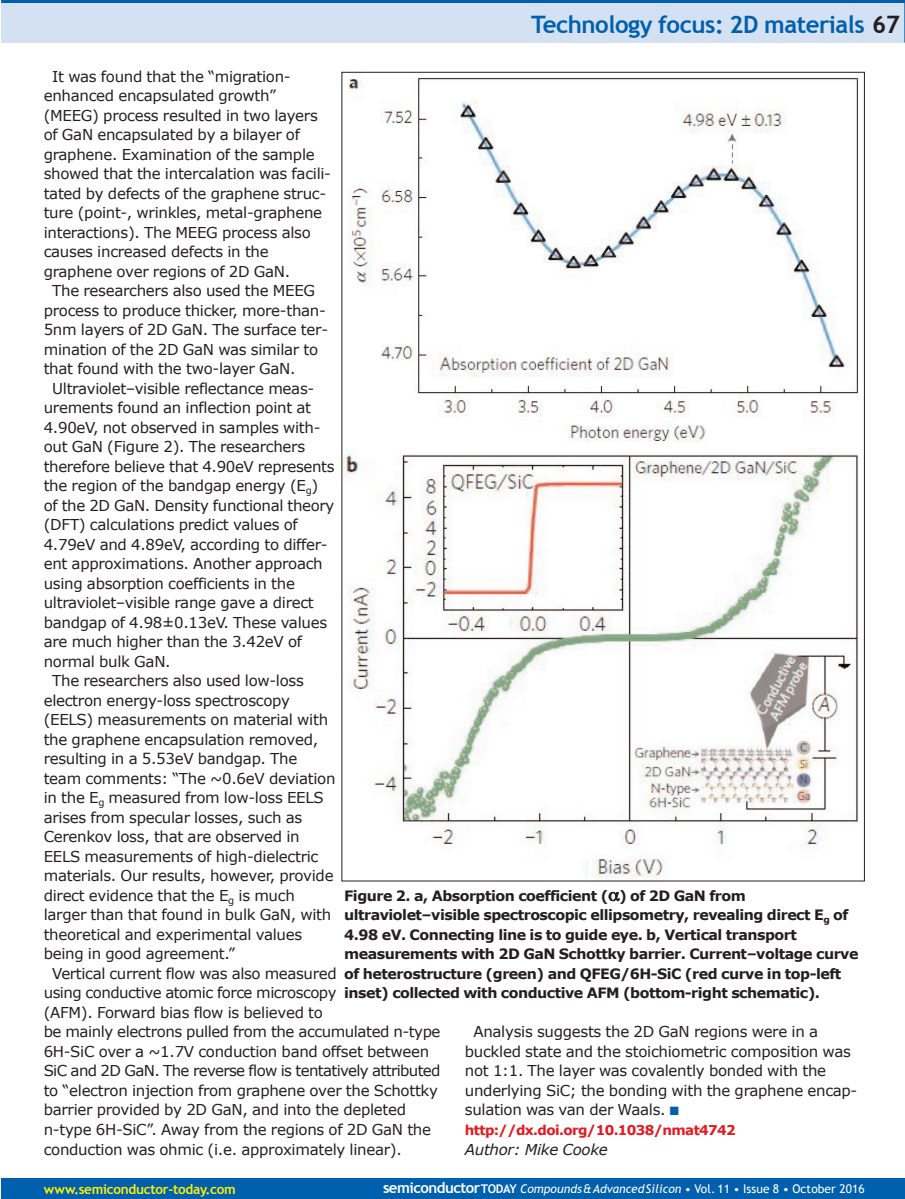
<style>
.page{position:relative;width:905px;height:1199px;background:#fff}
.page>*{position:absolute;margin:0;border:0;box-sizing:border-box;transform-origin:0 0}
.t1{font:700 24px "Trebuchet MS";letter-spacing:-.02em;color:#0160ae}
.t2{font:15px/19.5px "Verdana";letter-spacing:-.02em;color:#231f20}
.t3{font:15px "Verdana";letter-spacing:-.045em;color:#231f20}
.t4{font:italic 15px "Verdana";letter-spacing:-.02em;color:#231f20}
.t5{font:700 14.25px/19.5px "Verdana";letter-spacing:-.035em;color:#231f20}
.t6{font:700 13.5px "Verdana";letter-spacing:-.045em;color:#e21a21}
.t7{font:700 13.5px "Trebuchet MS";letter-spacing:-.02em;color:#fff101}
.t8{font:12px "Trebuchet MS";letter-spacing:.005em;color:#fff}
.s1{color:#231f20}
.s2{color:#0160ae}
.s3{font-weight:700;font-size:15px}
.s4{font-weight:700}
.s5{font-style:italic}
</style>
<div class="page">
<div style="left:1px;top:0;width:903px;height:43px;background:#d4e1f2"></div>
<hr style="left:904px;top:0;width:1px;height:43px;background:#0160ae">
<hr style="left:1px;top:0;width:903px;height:3px;background:#0160ae">
<div style="left:1px;top:1178px;width:903px;height:20px;background:#0160ae"></div>
<img style="left:348px;top:74px;width:511px;height:368px">
<img style="left:343px;top:448px;width:516px;height:431px">
<p class="t1" style="left:531px;top:10px;width:370px">Technology focus: 2D materials <span class="s1">67</span></p>
<p class="t2" style="left:52px;top:66px;width:240px">It was found that the “migration-</p>
<p class="t2" style="left:44px;top:85px;width:234px">enhanced encapsulated growth”</p>
<p class="t2" style="left:44px;top:105px;width:276px">(MEEG) process resulted in two layers</p>
<p class="t2" style="left:44px;top:124px;width:258px">of GaN encapsulated by a bilayer of</p>
<p class="t2" style="left:44px;top:144px;width:272px">graphene. Examination of the sample</p>
<p class="t2" style="left:44px;top:163px;width:289px">showed that the intercalation was facili-</p>
<p class="t2" style="left:44px;top:183px;width:284px">tated by defects of the graphene struc-</p>
<p class="t2" style="left:44px;top:202px;width:280px">ture (point-, wrinkles, metal-graphene</p>
<p class="t2" style="left:44px;top:222px;width:268px">interactions). The MEEG process also</p>
<p class="t2" style="left:44px;top:241px;width:226px">causes increased defects in the</p>
<p class="t2" style="left:44px;top:261px;width:248px">graphene over regions of 2D GaN.</p>
<p class="t2" style="left:52px;top:280px;width:264px">The researchers also used the MEEG</p>
<p class="t2" style="left:44px;top:300px;width:284px">process to produce thicker, more-than-</p>
<p class="t2" style="left:44px;top:319px;width:286px">5nm layers of 2D GaN. The surface ter-</p>
<p class="t2" style="left:44px;top:339px;width:276px">mination of the 2D GaN was similar to</p>
<p class="t2" style="left:44px;top:358px;width:253px">that found with the two-layer GaN.</p>
<p class="t2" style="left:52px;top:378px;width:263px">Ultraviolet–visible reflectance meas-</p>
<p class="t2" style="left:44px;top:397px;width:269px">urements found an inflection point at</p>
<p class="t2" style="left:44px;top:417px;width:278px">4.90eV, not observed in samples with-</p>
<p class="t2" style="left:44px;top:436px;width:263px">out GaN (Figure 2). The researchers</p>
<p class="t2" style="left:44px;top:456px;width:292px">therefore believe that 4.90eV represents</p>
<p class="t2" style="left:44px;top:475px;width:276px">the region of the bandgap energy (E<sub>g</sub>)</p>
<p class="t2" style="left:44px;top:495px;width:292px">of the 2D GaN. Density functional theory</p>
<p class="t2" style="left:44px;top:514px;width:255px">(DFT) calculations predict values of</p>
<p class="t2" style="left:44px;top:534px;width:285px">4.79eV and 4.89eV, according to differ-</p>
<p class="t2" style="left:44px;top:553px;width:280px">ent approximations. Another approach</p>
<p class="t2" style="left:44px;top:573px;width:253px">using absorption coefficients in the</p>
<p class="t2" style="left:44px;top:592px;width:272px">ultraviolet–visible range gave a direct</p>
<p class="t2" style="left:44px;top:612px;width:285px">bandgap of 4.98±0.13eV. These values</p>
<p class="t2" style="left:44px;top:631px;width:260px">are much higher than the 3.42eV of</p>
<p class="t2" style="left:44px;top:651px;width:128px">normal bulk GaN.</p>
<p class="t2" style="left:52px;top:670px;width:253px">The researchers also used low-loss</p>
<p class="t2" style="left:44px;top:690px;width:248px">electron energy-loss spectroscopy</p>
<p class="t2" style="left:44px;top:709px;width:286px">(EELS) measurements on material with</p>
<p class="t2" style="left:44px;top:729px;width:276px">the graphene encapsulation removed,</p>
<p class="t2" style="left:44px;top:748px;width:255px">resulting in a 5.53eV bandgap. The</p>
<p class="t2" style="left:44px;top:768px;width:293px">team comments: “The ~0.6eV deviation</p>
<p class="t2" style="left:44px;top:787px;width:281px">in the E<sub>g</sub> measured from low-loss EELS</p>
<p class="t2" style="left:44px;top:807px;width:260px">arises from specular losses, such as</p>
<p class="t2" style="left:44px;top:826px;width:257px">Cerenkov loss, that are observed in</p>
<p class="t2" style="left:44px;top:846px;width:276px">EELS measurements of high-dielectric</p>
<p class="t2" style="left:44px;top:865px;width:291px">materials. Our results, however, provide</p>
<p class="t2" style="left:44px;top:885px;width:253px">direct evidence that the E<sub>g</sub> is much</p>
<p class="t2" style="left:44px;top:904px;width:289px">larger than that found in bulk GaN, with</p>
<p class="t2" style="left:44px;top:924px;width:260px">theoretical and experimental values</p>
<p class="t2" style="left:44px;top:943px;width:193px">being in good agreement.”</p>
<p class="t2" style="left:52px;top:963px;width:286px">Vertical current flow was also measured</p>
<p class="t2" style="left:44px;top:982px;width:294px">using conductive atomic force microscopy</p>
<p class="t2" style="left:44px;top:1002px;width:281px">(AFM). Forward bias flow is believed to</p>
<p class="t2" style="left:44px;top:1021px;width:398px">be mainly electrons pulled from the accumulated n-type</p>
<p class="t2" style="left:44px;top:1041px;width:387px">6H-SiC over a ~1.7V conduction band offset between</p>
<p class="t3" style="left:44px;top:1061px;width:398px">SiC and 2D GaN. The reverse flow is tentatively attributed</p>
<p class="t2" style="left:44px;top:1080px;width:396px">to “electron injection from graphene over the Schottky</p>
<p class="t2" style="left:44px;top:1099px;width:364px">barrier provided by 2D GaN, and into the depleted</p>
<p class="t2" style="left:44px;top:1119px;width:389px">n-type 6H-SiC”. Away from the regions of 2D GaN the</p>
<p class="t2" style="left:44px;top:1138px;width:359px">conduction was ohmic (i.e. approximately linear).</p>
<p class="t5" style="left:344px;top:885px;width:516px">Figure 2. a, Absorption coefficient ( ) of 2D GaN from ultraviolet–visible spectroscopic ellipsometry, revealing direct E<sub>g</sub> of 4.98 eV. Connecting line is to guide eye. b, Vertical transport measurements with 2D GaN Schottky barrier. Current–voltage curve of heterostructure (green) and QFEG/6H-SiC (red curve in top-left inset) collected with conductive AFM (bottom-right schematic).</p>
<p class="t2" style="left:465px;top:1021px;width:394px;text-indent:9px">Analysis suggests the 2D GaN regions were in a buckled state and the stoichiometric composition was not 1:1. The layer was covalently bonded with the underlying SiC; the bonding with the graphene encap&shy;sulation was van der Waals. <span class="s2">■</span></p>
<p class="t6" style="left:465px;top:1121px;width:272px">http://dx.doi.org/10.1038/nmat4742</p>
<p class="t4" style="left:465px;top:1139px;width:144px">Author: Mike Cooke</p>
<p class="t7" style="left:44px;top:1180px;width:194px">www.semiconductor-today.com</p>
<p class="t8" style="left:383px;top:1181px;width:483px"><span class="s3">semiconductor</span><span class="s4">TODAY</span> <span class="s5">Compounds&amp;AdvancedSilicon</span> • Vol. 11 • Issue 8 • October 2016</p>
</div>
